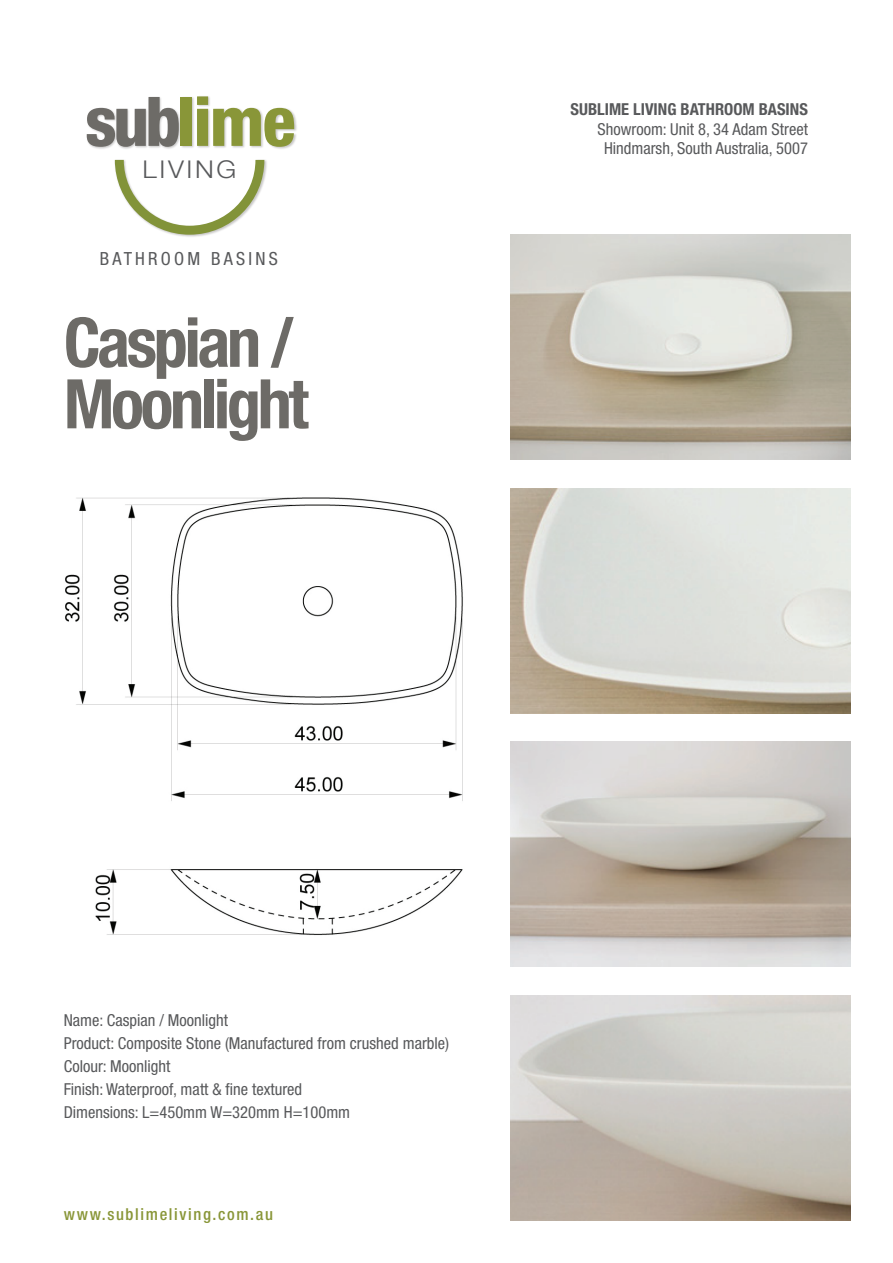
<style>
.page{position:relative;width:893px;height:1263px;background:#fff}
.page>*{position:absolute;margin:0;border:0;box-sizing:border-box;transform-origin:0 0}
.t1{font:700 condensed 68.55px/61.5px "Helvetica Neue LT Pro";letter-spacing:-.05em;color:#6d6b67}
.t2{font:800 condensed 68.55px "Helvetica Neue LT Pro";letter-spacing:-.04em;color:#899638}
.t3{font:300 24.6px "Helvetica Neue LT Pro";letter-spacing:.1em;color:#58595b;scale:1.09 1}
.t4{font:condensed 18.15px "Helvetica Neue LT Pro";letter-spacing:.18em;color:#58595b}
.t5{font:condensed 16.5px/22.8px "Helvetica Neue LT Pro";color:#58595b;text-align:center}
.t6{font:700 condensed 16.5px "Helvetica Neue LT Pro";color:#58595b}
.t7{font:500 condensed 16.5px "Helvetica Neue LT Pro";letter-spacing:.1em;color:#899638}
.s1{color:#6d6b67}
</style>
<div class="page">
<img style="left:87px;top:96px;width:210px;height:53px">
<img style="left:114px;top:159px;width:153px;height:78px">
<svg style="left:115px;top:160px;width:149px;height:75px"></svg>
<img style="left:510px;top:235px;width:340px;height:225px">
<img style="left:510px;top:488px;width:340px;height:225px">
<img style="left:510px;top:742px;width:340px;height:225px">
<img style="left:510px;top:995px;width:340px;height:225px">
<img style="left:65px;top:497px;width:398px;height:438px">
<h1 class="t2" style="left:85px;top:79px;width:212px"><span class="s1">sub</span>lime</h1>
<h2 class="t3" style="left:142px;top:154px;width:88px">LIVING</h2>
<p class="t4" style="left:100px;top:248px;width:180px">BATHROOM BASINS</p>
<h1 class="t1" style="left:64px;top:311px;width:246px">Caspian /<br>Moonlight</h1>
<p class="t6" style="left:571px;top:99px;width:239px">SUBLIME LIVING BATHROOM BASINS</p>
<p class="t5" style="left:597px;top:119px;width:212px;line-height:19.8px">Showroom: Unit 8, 34 Adam Street<br>Hindmarsh, South Australia, 5007</p>
<p class="t5" style="left:64px;top:1009px;width:387px;text-align:left">Name: Caspian / Moonlight<br>Product: Composite Stone (Manufactured from crushed marble)<br>Colour: Moonlight<br>Finish: Waterproof, matt &amp; fine textured<br>Dimensions: L=450mm W=320mm H=100mm</p>
<p class="t7" style="left:64px;top:1204px;width:211px">www.sublimeliving.com.au</p>
</div>
